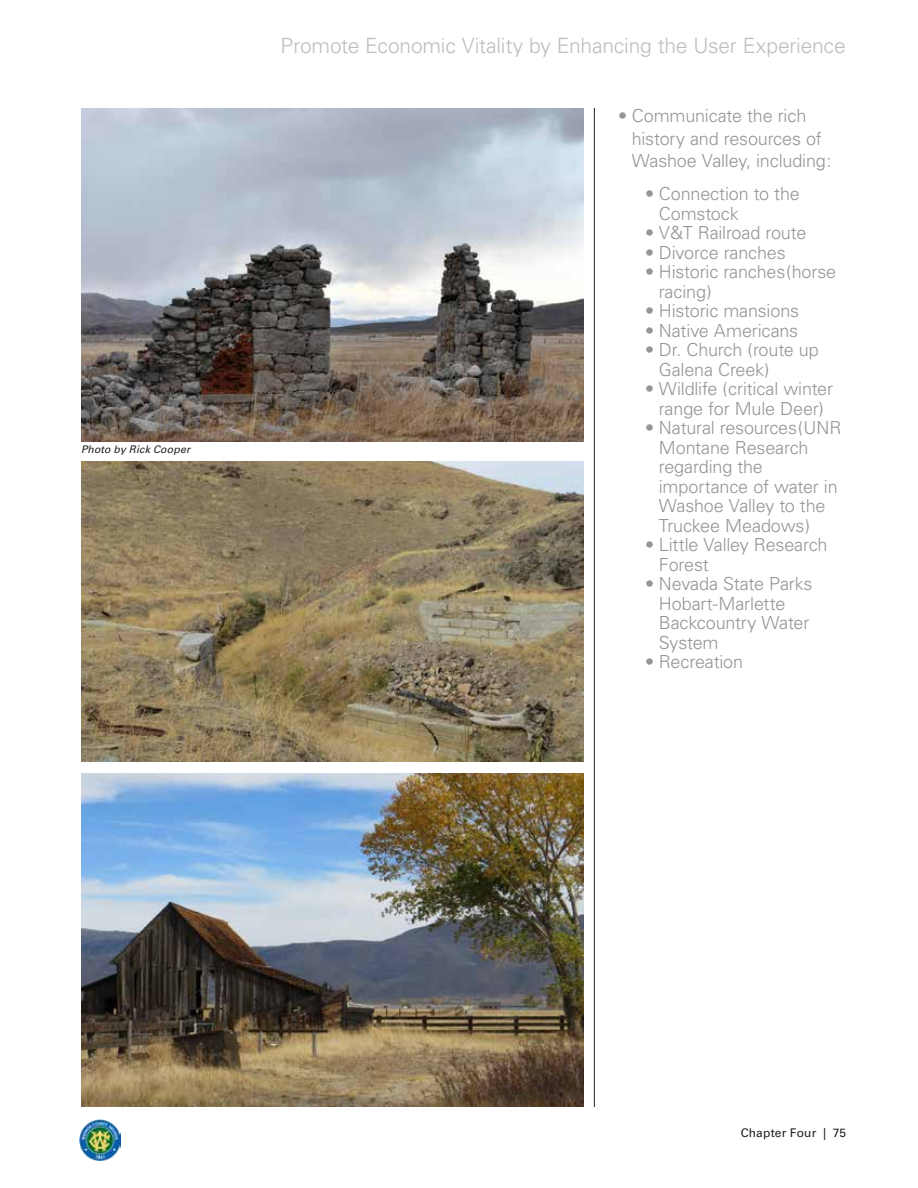
<style>
.page{position:relative;width:918px;height:1188px;background:#fff}
.page>*{position:absolute;margin:0;border:0;box-sizing:border-box;transform-origin:0 0}
.Page_Titles_small{font:300 21px "Univers";letter-spacing:-.01em;color:#bcbdc0}
.t1{font:300 18px/19.5px "Univers";letter-spacing:-.01em;color:#939598}
.t2{font:12px "Univers";letter-spacing:.015em;color:#231f20}
.Footnotes_Photo_Cred{font:italic 10.5px "Univers CE";letter-spacing:.02em;color:#231f20}
</style>
<div class="page">
<img style="left:80px;top:1120px;width:40px;height:40px">
<hr style="left:594px;top:108px;width:1px;height:999px;background:#231f20">
<img style="left:81px;top:108px;width:502px;height:334px">
<img style="left:81px;top:462px;width:502px;height:299px">
<img style="left:81px;top:773px;width:502px;height:334px">
<p class="Footnotes_Photo_Cred" style="left:81px;top:443px;width:111px">Photo by Rick Cooper</p>
<p class="Page_Titles_small" style="left:281px;top:33px;width:567px">Promote Economic Vitality by Enhancing the User Experience</p>
<p class="t1" style="left:632px;top:105px;width:201px;line-height:22.5px;text-indent:-14px">• Communicate the rich history and resources of<br>Washoe Valley, including:</p>
<p class="t1" style="left:659px;top:184px;width:143px;text-indent:-14px">• Connection to the<br>Comstock</p>
<p class="t1" style="left:645px;top:223px;width:163px">• V&amp;T Railroad route</p>
<p class="t1" style="left:645px;top:243px;width:142px">• Divorce ranches</p>
<p class="t1" style="left:659px;top:262px;width:179px;text-indent:-14px">• Historic ranches(horse racing)</p>
<p class="t1" style="left:645px;top:301px;width:155px">• Historic mansions</p>
<p class="t1" style="left:645px;top:321px;width:154px">• Native Americans</p>
<p class="t1" style="left:659px;top:340px;width:162px;text-indent:-14px">• Dr. Church (route up<br>Galena Creek)</p>
<p class="t1" style="left:645px;top:379px;width:189px;text-align:center">• Wildlife (critical winter range for Mule Deer)</p>
<p class="t1" style="left:659px;top:418px;width:184px;text-indent:-14px">• Natural resources(UNR<br>Montane Research regarding the importance of water in<br>Washoe Valley to the<br>Truckee Meadows)</p>
<p class="t1" style="left:659px;top:535px;width:170px;text-indent:-14px">• Little Valley Research<br>Forest</p>
<p class="t1" style="left:659px;top:574px;width:155px;text-indent:-14px">• Nevada State Parks<br>Hobart-Marlette<br>Backcountry Water<br>System</p>
<p class="t1" style="left:645px;top:652px;width:99px">• Recreation</p>
<p class="t2" style="left:741px;top:1126px;width:107px">Chapter Four | 75</p>
</div>
